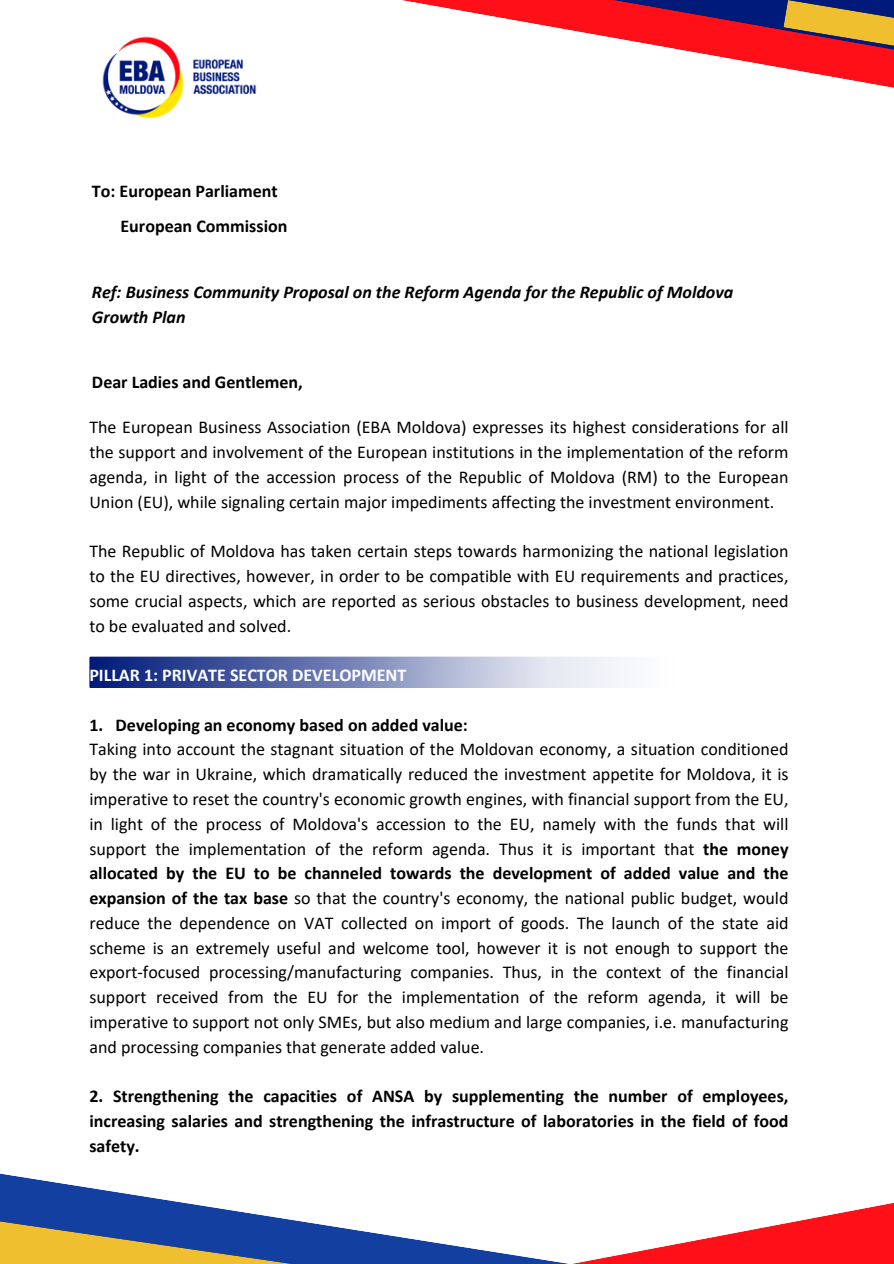
<style>
.page{position:relative;width:894px;height:1264px;background:#fff}
.page>*{position:absolute;margin:0;border:0;box-sizing:border-box;transform-origin:0 0}
.t1{font:18px/24.8px "Calibri";color:#000;text-align:justify}
.t2{font:700 18px/24.8px "Calibri";color:#000;text-align:justify}
.t3{font:italic 700 18px/24.8px "Calibri";color:#000}
.t4{font:700 18px "Calibri";color:#fff}
.s1{font-weight:700}
</style>
<div class="page">
<svg style="left:772px;top:66px;width:121px;height:22px"></svg>
<svg style="left:402px;top:0;width:491px;height:66px"></svg>
<svg style="left:731px;top:1203px;width:162px;height:60px"></svg>
<svg style="left:0;top:1173px;width:731px;height:90px"></svg>
<svg style="left:0;top:1217px;width:356px;height:46px;background:#6a7379"></svg>
<img style="left:102px;top:36px;width:154px;height:83px">
<img style="left:89px;top:656px;width:704px;height:32px">
<p class="t2" style="left:92px;top:180px;width:187px">To: European Parliament</p>
<h1 class="t2" style="left:120px;top:215px;width:168px">European Commission</h1>
<p class="t3" style="left:92px;top:281px;width:642px">Ref: Business Community Proposal on the Reform Agenda for the Republic of Moldova<br>Growth Plan</p>
<p class="t2" style="left:92px;top:371px;width:212px">Dear Ladies and Gentlemen,</p>
<p class="t1" style="left:89px;top:416px;width:700px">The European Business Association (EBA Moldova) expresses its highest considerations for all the support and involvement of the European institutions in the implementation of the reform agenda, in light of the accession process of the Republic of Moldova (RM) to the European Union (EU), while signaling certain major impediments affecting the investment environment.</p>
<h2 class="t1" style="left:89px;top:540px;width:700px">The Republic of Moldova has taken certain steps towards harmonizing the national legislation to the EU directives, however, in order to be compatible with EU requirements and practices, some crucial aspects, which are reported as serious obstacles to business development, need to be evaluated and solved.</h2>
<h2 class="t4" style="left:89px;top:667px;width:318px">PILLAR 1: PRIVATE SECTOR DEVELOPMENT</h2>
<h2 class="t2" style="left:89px;top:713px;width:380px">1. Developing an economy based on added value:</h2>
<h2 class="t1" style="left:89px;top:738px;width:700px">Taking into account the stagnant situation of the Moldovan economy, a situation conditioned by the war in Ukraine, which dramatically reduced the investment appetite for Moldova, it is imperative to reset the country's economic growth engines, with financial support from the EU, in light of the process of Moldova's accession to the EU, namely with the funds that will support the implementation of the reform agenda. Thus it is important that <span class="s1">the money allocated by the EU to be channeled towards the development of added value and the expansion of the tax base</span> so that the country's economy, the national public budget, would reduce the dependence on VAT collected on import of goods. The launch of the state aid scheme is an extremely useful and welcome tool, however it is not enough to support the export-focused processing/manufacturing companies. Thus, in the context of the financial support received from the EU for the implementation of the reform agenda, it will be imperative to support not only SMEs, but also medium and large companies, i.e. manufacturing and processing companies that generate added value.</h2>
<p class="t2" style="left:89px;top:1085px;width:700px">2. Strengthening the capacities of ANSA by supplementing the number of employees, increasing salaries and strengthening the infrastructure of laboratories in the field of food safety.</p>
</div>
